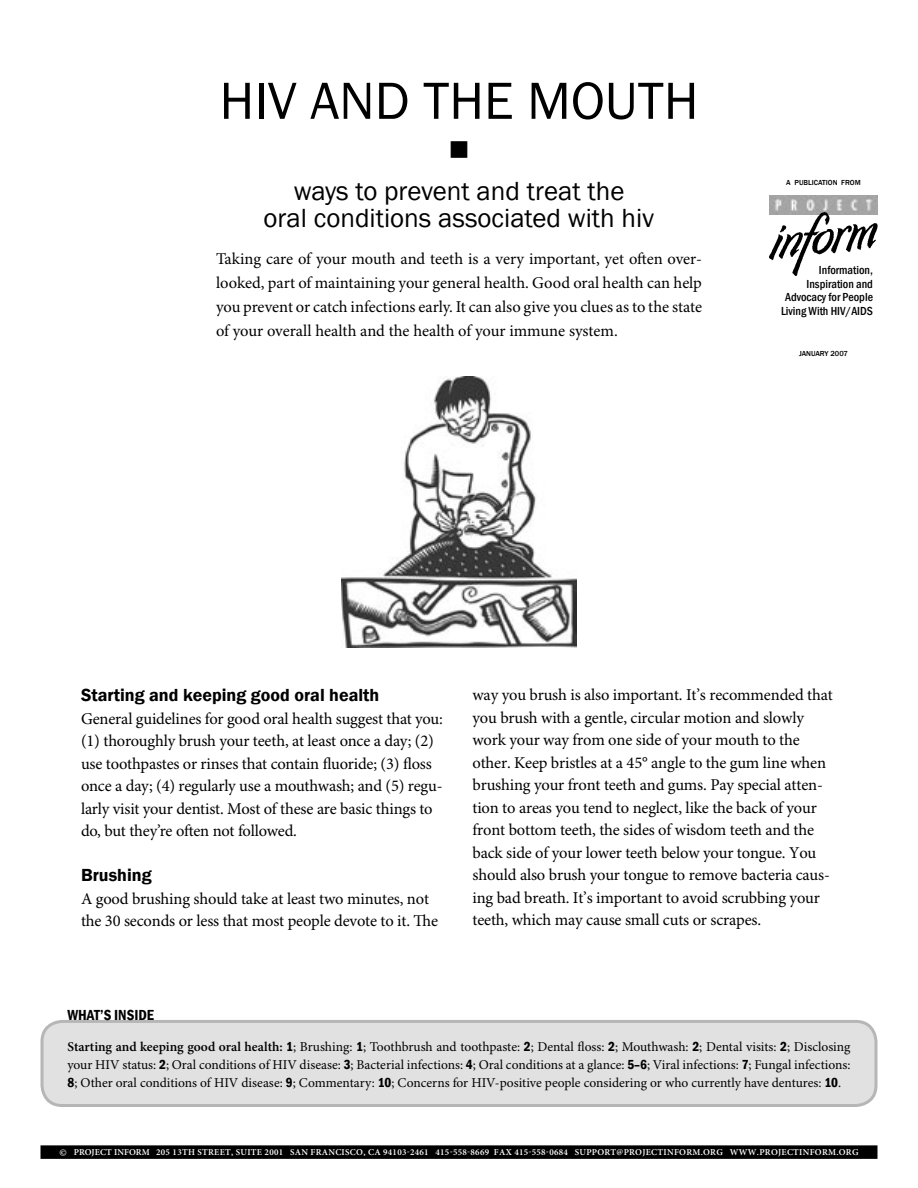
<style>
.page{position:relative;width:918px;height:1188px;background:#fff}
.page>*{position:absolute;margin:0;border:0;box-sizing:border-box;transform-origin:0 0}
.Mouth_Para_Indent{font:54px "Franklin Gothic";color:#000}
.t1{font:27px/27px "Franklin Gothic";color:#000;text-align:center}
.Mouth_Subhead_1{font:600 18px "Franklin Gothic";color:#000}
.Mouth_Subhead_1-2{font:18px "Zapf Dingbats IT Cby BT";color:#000}
.Mouth_Para_Indent_No{font:16.5px/22.5px "Minion Pro";letter-spacing:-.01em;color:#000}
.t2{font:600 condensed 15px "Franklin Gothic";color:#000}
.Mouth_Subhead_1-3{font:13.5px/18px "Minion Pro";color:#000;text-align:justify}
.t3{font:500 condensed 12px "Franklin Gothic";color:#000}
.t4{font:600 9px "Minion Pro";letter-spacing:.03em;color:#fff}
.t5{font:500 7.5px "Franklin Gothic";color:#000}
.s1{font-weight:600}
.s2{font-family:"Franklin Gothic";font-weight:600;font-stretch:condensed}
.s3{font-size:10.5px}
</style>
<div class="page">
<div style="left:40px;top:1145px;width:838px;height:14px;background:#000"></div>
<img style="left:770px;top:195px;width:107px;height:17px">
<img style="left:770px;top:212px;width:108px;height:64px">
<img style="left:342px;top:377px;width:235px;height:270px">
<div style="left:40px;top:1020px;width:838px;height:86px;background:#e1e1e1"></div>
<p class="Mouth_Para_Indent" style="left:220px;top:67px;width:481px">HIV AND THE MOUTH</p>
<p class="Mouth_Subhead_1-2" style="left:450px;top:140px;width:19px">■</p>
<p class="t1" style="left:264px;top:178px;width:392px">ways to prevent and treat the<br>oral conditions associated with hiv</p>
<p class="Mouth_Para_Indent_No" style="left:216px;top:248px;width:488px;line-height:24px;text-align:justify">Taking care of your mouth and teeth is a very important, yet often over&shy;looked, part of maintaining your general health. Good oral health can help you prevent or catch infections early. It can also give you clues as to the state of your overall health and the health of your immune system.</p>
<p class="t5" style="left:786px;top:177px;width:76px">A PUBLICATION FROM</p>
<p class="t3" style="left:819px;top:263px;width:56px">Information,</p>
<p class="t3" style="left:807px;top:276px;width:68px">Inspiration and</p>
<p class="t3" style="left:785px;top:290px;width:89px">Advocacy for People</p>
<p class="t3" style="left:781px;top:303px;width:93px">Living With HIV/AIDS</p>
<p class="t5" style="left:799px;top:348px;width:50px">JANUARY 2007</p>
<p class="Mouth_Subhead_1" style="left:81px;top:684px;width:300px">Starting and keeping good oral health</p>
<p class="Mouth_Para_Indent_No" style="left:81px;top:708px;width:363px">General guidelines for good oral health suggest that you: (1) thoroughly brush your teeth, at least once a day; (2) use toothpastes or rinses that contain fluoride; (3) floss once a day; (4) regularly use a mouthwash; and (5) regu&shy;larly visit your dentist. Most of these are basic things to do, but they’re often not followed.</p>
<p class="Mouth_Subhead_1" style="left:81px;top:864px;width:72px">Brushing</p>
<p class="Mouth_Para_Indent_No" style="left:81px;top:888px;width:359px">A good brushing should take at least two minutes, not the 30 seconds or less that most people devote to it. The</p>
<p class="Mouth_Para_Indent_No" style="left:472px;top:685px;width:362px">way you brush is also important. It’s recommended that you brush with a gentle, circular motion and slowly work your way from one side of your mouth to the other. Keep bristles at a 45° angle to the gum line when brushing your front teeth and gums. Pay special atten&shy;tion to areas you tend to neglect, like the back of your front bottom teeth, the sides of wisdom teeth and the back side of your lower teeth below your tongue. You should also brush your tongue to remove bacteria caus&shy;ing bad breath. It’s important to avoid scrubbing your teeth, which may cause small cuts or scrapes.</p>
<p class="t2" style="left:68px;top:1005px;width:88px">WHAT’S INSIDE</p>
<p class="Mouth_Subhead_1-3" style="left:68px;top:1038px;width:785px"><span class="s1">Starting and keeping good oral health:</span> <span class="s2">1</span>; Brushing: <span class="s2">1</span>; Toothbrush and toothpaste: <span class="s2">2</span>; Dental floss: <span class="s2">2</span>; Mouthwash: <span class="s2">2</span>; Dental visits: <span class="s2">2</span>; Disclosing your HIV status: <span class="s2">2</span>; Oral conditions of HIV disease: <span class="s2">3</span>; Bacterial infections: <span class="s2">4</span>; Oral conditions at a glance: <span class="s2">5–6</span>; Viral infections: <span class="s2">7</span>; Fungal infections:<br><span class="s2">8</span>; Other oral conditions of HIV disease: <span class="s2">9</span>; Commentary: <span class="s2">10</span>; Concerns for HIV-positive people considering or who currently have dentures: <span class="s2">10</span>.</p>
<p class="t4" style="left:59px;top:1147px;width:801px"><span class="s3">©</span> PROJECT INFORM 205 13TH STREET, SUITE 2001 SAN FRANCISCO, CA 94103-2461 415-558-8669 FAX 415-558-0684 SUPPORT@PROJECTINFORM.ORG WWW.PROJECTINFORM.ORG</p>
</div>
